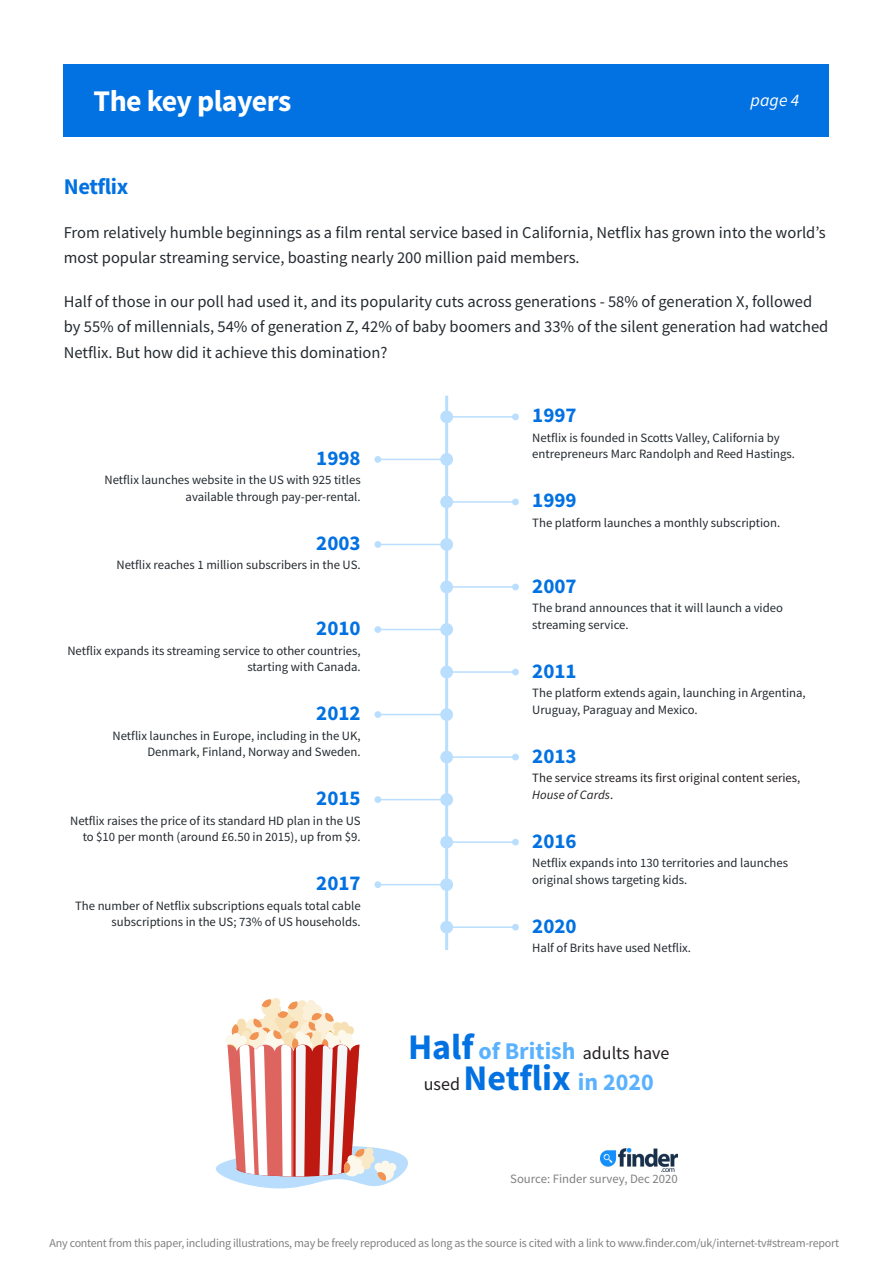
<style>
.page{position:relative;width:893px;height:1263px;background:#fff}
.page>*{position:absolute;margin:0;border:0;box-sizing:border-box;transform-origin:0 0}
.t1{font:700 36px "Source Sans Pro";color:#0271e1}
.t2{font:700 30px "Source Sans Pro";letter-spacing:-.02em;color:#fff}
.t3{font:700 22.5px "Source Sans Pro";letter-spacing:-.02em;color:#0271e1}
.t4{font:700 21px "Source Sans Pro";color:#0271e1}
.t5{font:18px "Source Sans Pro";color:#231f20}
.t6{font:italic 17.7px "Source Sans Pro";color:#fff}
.t7{font:16.5px/25.5px "Source Sans Pro";color:#242a2f}
.t8{font:12.75px/16.5px "Source Sans Pro";color:#242a2f;text-align:right}
.t9{font:12.75px/16.5px "Source Sans Pro";color:#231f20}
.t10{font:12.75px "Source Sans Pro";color:#808080}
.t11{font:12px "Source Sans Pro";letter-spacing:-.02em;color:#808080}
.s1{font-style:italic}
.s2{font-weight:700;font-size:36px;color:#0271e1}
.s3{font-weight:700;font-size:24px;color:#5ab1fe}
.s4{font-weight:400;font-size:18px;color:#231f20}
.s5{font-size:24px;color:#5ab1fe}
</style>
<div class="page">
<div style="left:64px;top:64px;width:765px;height:72px;background:#0271e1"></div>
<hr style="left:445px;top:396px;width:3px;height:554px;background:#b9defe">
<div style="left:512px;top:413px;width:7px;height:7px;background:#b9defe;border-radius:50%"></div>
<hr style="left:447px;top:416px;width:66px;height:2px;background:#b9defe">
<div style="left:512px;top:584px;width:7px;height:6px;background:#b9defe;border-radius:50%"></div>
<hr style="left:447px;top:586px;width:66px;height:2px;background:#b9defe">
<div style="left:512px;top:754px;width:7px;height:6px;background:#b9defe;border-radius:50%"></div>
<hr style="left:447px;top:756px;width:66px;height:2px;background:#b9defe">
<div style="left:512px;top:498px;width:7px;height:7px;background:#b9defe;border-radius:50%"></div>
<hr style="left:447px;top:501px;width:66px;height:2px;background:#b9defe">
<div style="left:512px;top:669px;width:7px;height:6px;background:#b9defe;border-radius:50%"></div>
<hr style="left:447px;top:671px;width:66px;height:2px;background:#b9defe">
<div style="left:512px;top:839px;width:7px;height:6px;background:#b9defe;border-radius:50%"></div>
<hr style="left:447px;top:841px;width:66px;height:2px;background:#b9defe">
<div style="left:374px;top:456px;width:7px;height:7px;background:#b9defe;border-radius:50%"></div>
<hr style="left:380px;top:459px;width:67px;height:1px;background:#b9defe">
<div style="left:374px;top:626px;width:7px;height:7px;background:#b9defe;border-radius:50%"></div>
<hr style="left:380px;top:629px;width:67px;height:1px;background:#b9defe">
<div style="left:374px;top:796px;width:7px;height:7px;background:#b9defe;border-radius:50%"></div>
<hr style="left:380px;top:799px;width:67px;height:1px;background:#b9defe">
<div style="left:374px;top:541px;width:7px;height:7px;background:#b9defe;border-radius:50%"></div>
<hr style="left:380px;top:544px;width:67px;height:1px;background:#b9defe">
<div style="left:374px;top:711px;width:7px;height:7px;background:#b9defe;border-radius:50%"></div>
<hr style="left:380px;top:714px;width:67px;height:1px;background:#b9defe">
<div style="left:374px;top:881px;width:7px;height:7px;background:#b9defe;border-radius:50%"></div>
<hr style="left:380px;top:884px;width:67px;height:1px;background:#b9defe">
<div style="left:440px;top:410px;width:13px;height:13px;background:#b9defe;border-radius:50%"></div>
<div style="left:440px;top:581px;width:13px;height:12px;background:#b9defe;border-radius:50%"></div>
<div style="left:440px;top:751px;width:13px;height:12px;background:#b9defe;border-radius:50%"></div>
<div style="left:440px;top:495px;width:13px;height:13px;background:#b9defe;border-radius:50%"></div>
<div style="left:440px;top:666px;width:13px;height:12px;background:#b9defe;border-radius:50%"></div>
<div style="left:440px;top:836px;width:13px;height:12px;background:#b9defe;border-radius:50%"></div>
<div style="left:440px;top:453px;width:13px;height:13px;background:#b9defe;border-radius:50%"></div>
<div style="left:440px;top:623px;width:13px;height:13px;background:#b9defe;border-radius:50%"></div>
<div style="left:440px;top:793px;width:13px;height:13px;background:#b9defe;border-radius:50%"></div>
<div style="left:440px;top:538px;width:13px;height:13px;background:#b9defe;border-radius:50%"></div>
<div style="left:440px;top:708px;width:13px;height:13px;background:#b9defe;border-radius:50%"></div>
<div style="left:440px;top:878px;width:13px;height:13px;background:#b9defe;border-radius:50%"></div>
<div style="left:512px;top:924px;width:7px;height:6px;background:#b9defe;border-radius:50%"></div>
<hr style="left:447px;top:926px;width:66px;height:2px;background:#b9defe">
<div style="left:440px;top:921px;width:13px;height:12px;background:#b9defe;border-radius:50%"></div>
<img style="left:601px;top:1148px;width:77px;height:24px">
<svg style="left:216px;top:998px;width:192px;height:191px"></svg>
<h2 class="t2" style="left:94px;top:88px;width:199px">The key players</h2>
<h3 class="t6" style="left:751px;top:93px;width:50px">page 4</h3>
<h3 class="t3" style="left:64px;top:177px;width:66px">Netflix</h3>
<p class="t7" style="left:64px;top:221px;width:763px">From relatively humble beginnings as a film rental service based in California, Netflix has grown into the world’s most popular streaming service, boasting nearly 200 million paid members.</p>
<p class="t7" style="left:64px;top:290px;width:766px">Half of those in our poll had used it, and its popularity cuts across generations - 58% of generation X, followed by 55% of millennials, 54% of generation Z, 42% of baby boomers and 33% of the silent generation had watched<br>Netflix. But how did it achieve this domination?</p>
<h3 class="t4" style="left:316px;top:449px;width:46px">1998</h3>
<p class="t8" style="left:104px;top:473px;width:258px">Netflix launches website in the US with 925 titles available through pay-per-rental.</p>
<h3 class="t4" style="left:316px;top:534px;width:46px">2003</h3>
<p class="t8" style="left:117px;top:558px;width:246px">Netflix reaches 1 million subscribers in the US.</p>
<h3 class="t4" style="left:316px;top:619px;width:46px">2010</h3>
<p class="t8" style="left:67px;top:643px;width:295px">Netflix expands its streaming service to other countries, starting with Canada.</p>
<h3 class="t4" style="left:316px;top:704px;width:46px">2012</h3>
<p class="t8" style="left:113px;top:728px;width:250px">Netflix launches in Europe, including in the UK,<br>Denmark, Finland, Norway and Sweden.</p>
<h3 class="t4" style="left:316px;top:789px;width:46px">2015</h3>
<p class="t8" style="left:70px;top:813px;width:292px">Netflix raises the price of its standard HD plan in the US to $10 per month (around £6.50 in 2015), up from $9.</p>
<h3 class="t4" style="left:316px;top:874px;width:46px">2017</h3>
<p class="t8" style="left:75px;top:898px;width:287px">The number of Netflix subscriptions equals total cable subscriptions in the US; 73% of US households.</p>
<h3 class="t4" style="left:532px;top:407px;width:46px">1997</h3>
<p class="t8" style="left:532px;top:430px;width:264px;text-align:left">Netflix is founded in Scotts Valley, California by entrepreneurs Marc Randolph and Reed Hastings.</p>
<h3 class="t4" style="left:532px;top:492px;width:46px">1999</h3>
<p class="t8" style="left:532px;top:515px;width:249px">The platform launches a monthly subscription.</p>
<h3 class="t4" style="left:532px;top:577px;width:46px">2007</h3>
<p class="t8" style="left:532px;top:600px;width:252px;text-align:left">The brand announces that it will launch a video streaming service.</p>
<h3 class="t4" style="left:532px;top:662px;width:46px">2011</h3>
<p class="t8" style="left:532px;top:686px;width:275px;text-align:left">The platform extends again, launching in Argentina,<br>Uruguay, Paraguay and Mexico.</p>
<h3 class="t4" style="left:532px;top:747px;width:46px">2013</h3>
<p class="t9" style="left:532px;top:771px;width:270px">The service streams its first original content series,<br><span class="s1">House of Cards</span>.</p>
<h3 class="t4" style="left:532px;top:832px;width:46px">2016</h3>
<p class="t8" style="left:532px;top:856px;width:257px;text-align:left">Netflix expands into 130 territories and launches original shows targeting kids.</p>
<h3 class="t4" style="left:532px;top:917px;width:46px">2020</h3>
<p class="t8" style="left:532px;top:941px;width:160px">Half of Brits have used Netflix.</p>
<h3 class="t5" style="left:408px;top:1045px;width:263px"><span class="s2">Half</span> <span class="s3">of British</span> adults have</h3>
<h1 class="t1" style="left:424px;top:1063px;width:231px"><span class="s4">used</span> Netflix <span class="s5">in 2020</span></h1>
<p class="t10" style="left:510px;top:1173px;width:169px">Source: Finder survey, Dec 2020</p>
<p class="t11" style="left:50px;top:1238px;width:791px">Any content from this paper, including illustrations, may be freely reproduced as long as the source is cited with a link to www.finder.com/uk/internet-tv#stream-report</p>
</div>
